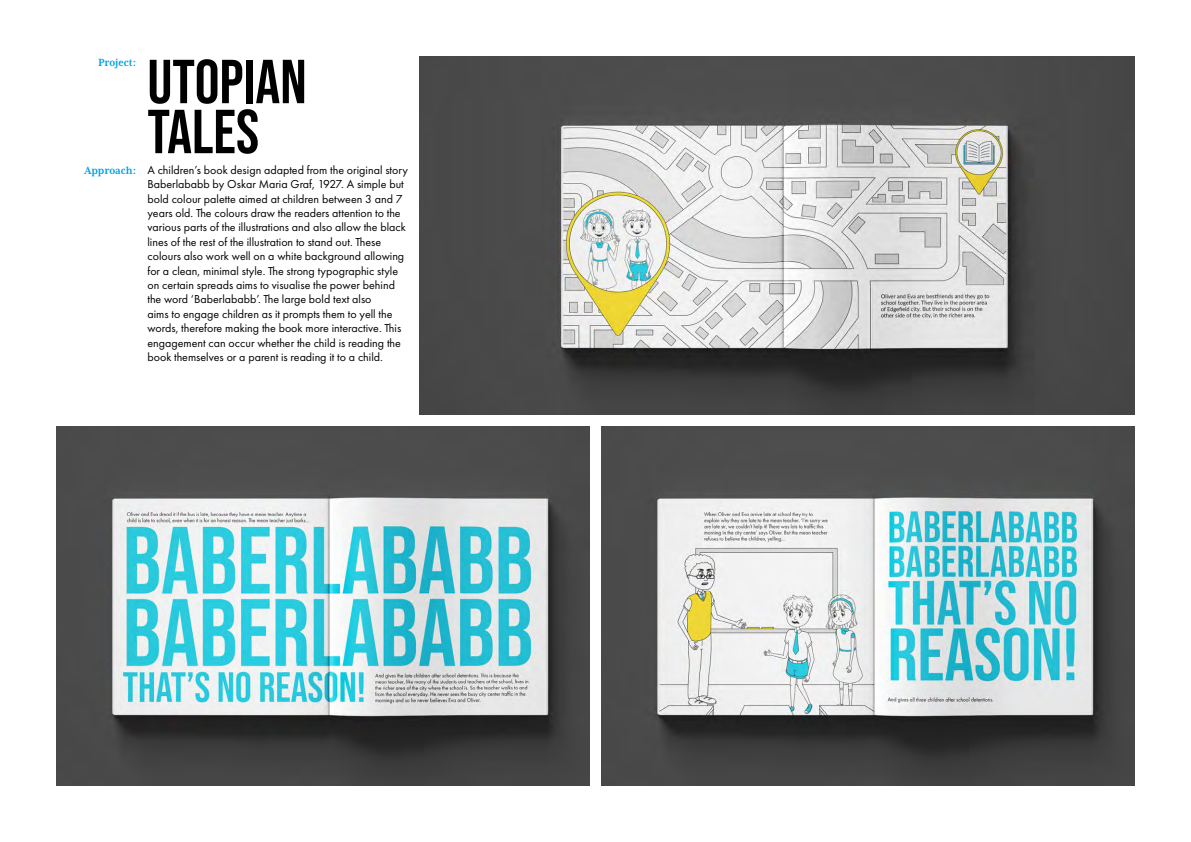
<style>
.page{position:relative;width:1191px;height:842px;background:#fff}
.page>*{position:absolute;margin:0;border:0;box-sizing:border-box;transform-origin:0 0}
.t1{font:62px/50px "Bebas Neue";color:#000}
.t2{font:12px/14.4px "Futura PT";color:#000}
.t3{font:700 12px "Mrs Eaves XL Serif Nar OT";color:#009fe3}
</style>
<div class="page">
<img style="left:420px;top:57px;width:714px;height:358px">
<img style="left:57px;top:427px;width:533px;height:358px">
<img style="left:601px;top:427px;width:533px;height:358px">
<p class="t3" style="left:98px;top:57px;width:39px">Project:</p>
<p class="t3" style="left:84px;top:165px;width:53px">Approach:</p>
<h1 class="t1" style="left:147px;top:56px;width:161px">UTOPIAN<br>TALES</h1>
<p class="t2" style="left:147px;top:162px;width:262px">A children’s book design adapted from the original story Baberlababb by Oskar Maria Graf, 1927. A simple but bold colour palette aimed at children between 3 and 7 years old. The colours draw the readers attention to the various parts of the illustrations and also allow the black lines of the rest of the illustration to stand out. These colours also work well on a white background allowing for a clean, minimal style. The strong typographic style on certain spreads aims to visualise the power behind the word ‘Baberlababb’. The large bold text also<br>aims to engage children as it prompts them to yell the words, therefore making the book more interactive. This engagement can occur whether the child is reading the book themselves or a parent is reading it to a child.</p>
</div>
